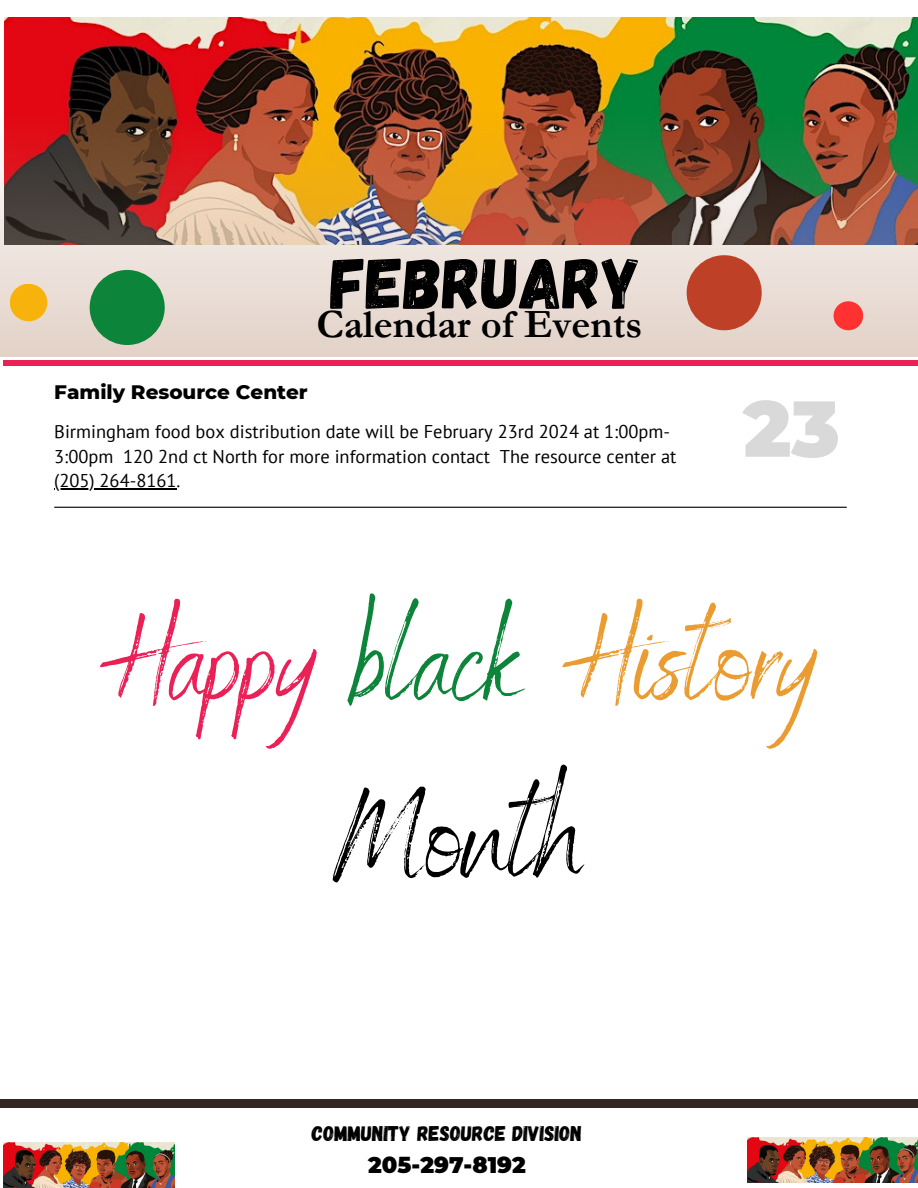
<style>
.page{position:relative;width:918px;height:1188px;background:#fff}
.page>*{position:absolute;margin:0;border:0;box-sizing:border-box;transform-origin:0 0}
.t1{font:126.45px/176.7px "Benedict";color:#eb9c31;text-align:center}
.t2{font:900 79.05px "Montserrat";color:#d9d9d9}
.t3{font:72px "Gagalin";color:#000}
.t4{font:700 40.5px "Garamond";color:#000}
.t5{font:900 22.5px "Montserrat";color:#000}
.t6{font:21.3px "Gagalin";color:#000}
.t7{font:800 19.95px "Montserrat";color:#000}
.t8{font:18.45px/24.8px "PT Sans";color:#000}
.s1{color:#e92156}
.s2{color:#0c8439}
.s3{color:#000}
</style>
<div class="page">
<div style="left:4px;top:361px;width:914px;height:5px;background:#e92156"></div>
<div style="left:0;top:1099px;width:918px;height:8px;background:#332625"></div>
<img style="left:5px;top:17px;width:913px;height:60px">
<img style="left:0;top:77px;width:918px;height:279px">
<div style="left:90px;top:270px;width:75px;height:75px;background:#0c8439;border-radius:50%"></div>
<div style="left:687px;top:255px;width:75px;height:75px;background:#be4127;border-radius:50%"></div>
<div style="left:10px;top:284px;width:37px;height:37px;background:#f7b20c;border-radius:50%"></div>
<div style="left:834px;top:301px;width:29px;height:29px;background:#ff3131;border-radius:50%"></div>
<hr style="left:54px;top:507px;width:793px;height:1px;background:#000">
<img style="left:4px;top:1142px;width:171px;height:45px">
<hr style="left:54px;top:489px;width:123px;height:1px;background:#000">
<img style="left:747px;top:1138px;width:171px;height:45px">
<p class="t3" style="left:331px;top:237px;width:312px">FEBRUARY</p>
<h1 class="t4" style="left:316px;top:302px;width:327px">Calendar of Events</h1>
<p class="t7" style="left:54px;top:380px;width:255px">Family Resource Center</p>
<h3 class="t8" style="left:54px;top:419px;width:617px">Birmingham food box distribution date will be February 23rd 2024 at 1:00pm-<br>3:00pm</h3>
<h3 class="t8" style="left:123px;top:443px;width:368px">120 2nd ct North for more information contact</h3>
<h3 class="t8" style="left:500px;top:443px;width:178px">The resource center at</h3>
<h6 class="t8" style="left:54px;top:468px;width:128px">(205) 264-8161.</h6>
<h2 class="t2" style="left:743px;top:380px;width:98px">23</h2>
<h5 class="t1" style="left:100px;top:565px;width:719px"><span class="s1">Happy</span> <span class="s2">black</span> History<br><span class="s3">Month</span></h5>
<p class="t6" style="left:312px;top:1120px;width:272px">COMMUNITY RESOURCE DIVISION</p>
<p class="t5" style="left:368px;top:1151px;width:159px">205-297-8192</p>
</div>
